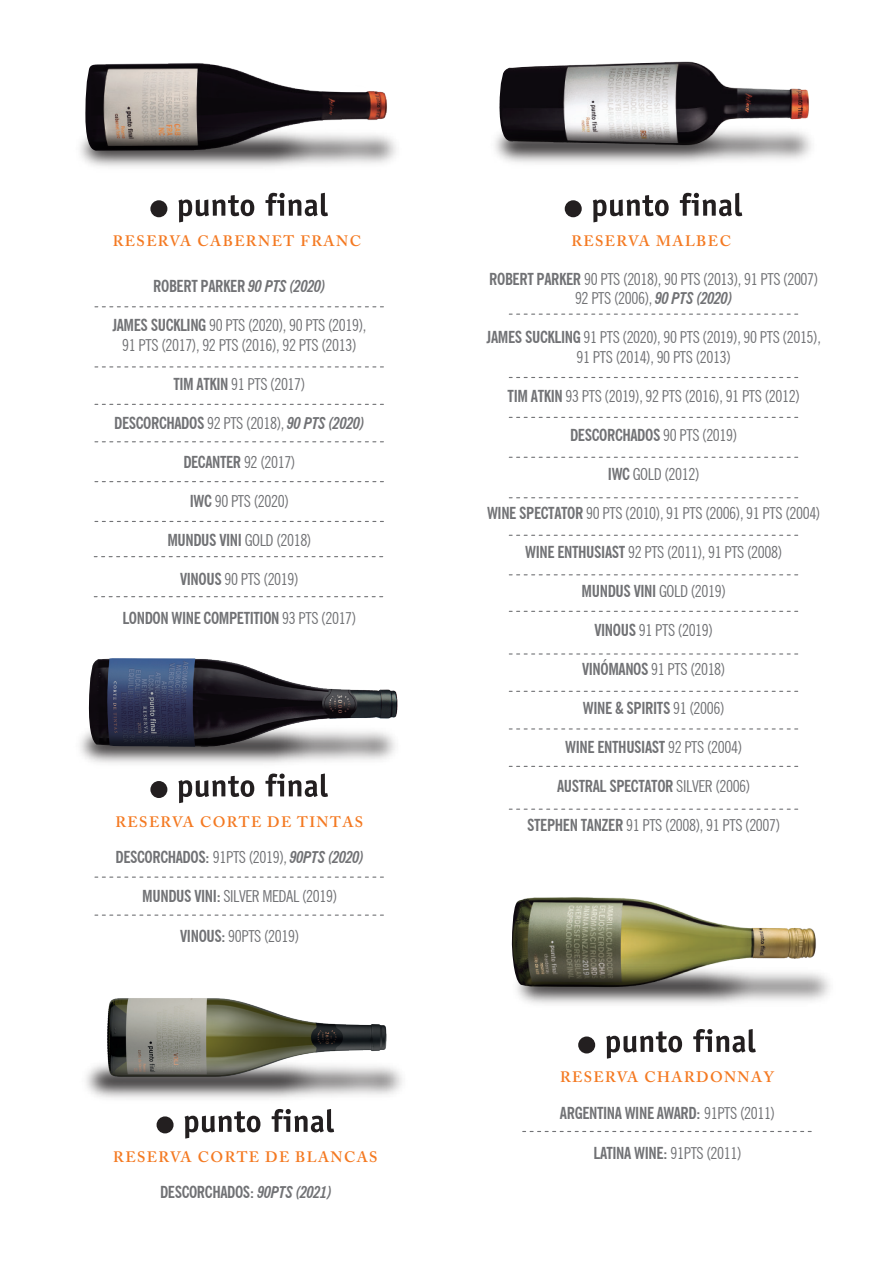
<style>
.page{position:relative;width:893px;height:1263px;background:#fff}
.page>*{position:absolute;margin:0;border:0;box-sizing:border-box;transform-origin:0 0}
.t1{font:condensed 16.5px/19.5px "News Gothic BT";letter-spacing:-.025em;color:#717275;text-align:center}
.t2{font:700 condensed 16.5px "News Gothic BT";letter-spacing:-.025em;color:#717275}
.t3{font:600 15px "Adobe Caslon Pro";letter-spacing:.09em;color:#f47921}
.s1{font-style:italic}
.s2{font-weight:700}
.s3{font-weight:400}
.s4{font-weight:700;font-style:italic}
</style>
<div class="page">
<svg style="left:179px;top:209px;width:75px;height:13px"></svg>
<svg style="left:268px;top:209px;width:60px;height:7px"></svg>
<div style="left:150px;top:200px;width:17px;height:17px;background:#231f20;border-radius:50%"></div>
<svg style="left:593px;top:205px;width:76px;height:17px"></svg>
<svg style="left:682px;top:205px;width:60px;height:11px"></svg>
<div style="left:565px;top:200px;width:17px;height:17px;background:#231f20;border-radius:50%"></div>
<svg style="left:606px;top:1046px;width:76px;height:12px"></svg>
<svg style="left:696px;top:1046px;width:60px;height:6px"></svg>
<div style="left:578px;top:1036px;width:17px;height:17px;background:#231f20;border-radius:50%"></div>
<img style="left:500px;top:61px;width:228px;height:26px">
<img style="left:565px;top:202px;width:175px;height:3px">
<img style="left:495px;top:87px;width:316px;height:115px">
<img style="left:86px;top:63px;width:230px;height:28px">
<img style="left:150px;top:206px;width:175px;height:3px">
<img style="left:80px;top:91px;width:316px;height:115px">
<img style="left:89px;top:658px;width:224px;height:29px">
<img style="left:80px;top:687px;width:318px;height:115px">
<img style="left:512px;top:897px;width:241px;height:31px">
<img style="left:578px;top:1043px;width:175px;height:3px">
<img style="left:511px;top:928px;width:319px;height:115px">
<svg style="left:95px;top:306px;width:288px;height:1px"></svg>
<svg style="left:95px;top:366px;width:288px;height:1px"></svg>
<svg style="left:95px;top:404px;width:288px;height:1px"></svg>
<svg style="left:95px;top:441px;width:288px;height:1px"></svg>
<svg style="left:95px;top:481px;width:288px;height:1px"></svg>
<svg style="left:95px;top:521px;width:288px;height:1px"></svg>
<svg style="left:94px;top:556px;width:289px;height:1px"></svg>
<svg style="left:94px;top:596px;width:289px;height:1px"></svg>
<svg style="left:509px;top:314px;width:289px;height:1px"></svg>
<svg style="left:509px;top:377px;width:289px;height:1px"></svg>
<svg style="left:509px;top:417px;width:289px;height:1px"></svg>
<svg style="left:509px;top:457px;width:289px;height:1px"></svg>
<svg style="left:509px;top:497px;width:289px;height:1px"></svg>
<svg style="left:509px;top:535px;width:289px;height:1px"></svg>
<svg style="left:509px;top:574px;width:289px;height:1px"></svg>
<svg style="left:509px;top:611px;width:289px;height:1px"></svg>
<svg style="left:509px;top:653px;width:289px;height:1px"></svg>
<svg style="left:509px;top:691px;width:289px;height:1px"></svg>
<svg style="left:509px;top:728px;width:289px;height:1px"></svg>
<svg style="left:509px;top:766px;width:289px;height:1px"></svg>
<svg style="left:509px;top:809px;width:289px;height:1px"></svg>
<svg style="left:95px;top:876px;width:288px;height:2px"></svg>
<svg style="left:523px;top:1131px;width:288px;height:1px"></svg>
<svg style="left:95px;top:914px;width:288px;height:2px"></svg>
<img style="left:107px;top:998px;width:204px;height:24px">
<img style="left:86px;top:1022px;width:316px;height:116px">
<p class="t3" style="left:113px;top:232px;width:250px">RESERVA CABERNET FRANC</p>
<p class="t3" style="left:571px;top:232px;width:161px">RESERVA MALBEC</p>
<p class="t2" style="left:153px;top:276px;width:174px">ROBERT PARKER <span class="s1">90 PTS (2020)</span></p>
<p class="t1" style="left:112px;top:315px;width:255px"><span class="s2">JAMES SUCKLING</span> 90 PTS (2020), 90 PTS (2019),<br>91 PTS (2017), 92 PTS (2016), 92 PTS (2013)</p>
<p class="t1" style="left:173px;top:374px;width:134px"><span class="s2">TIM ATKIN</span> 91 PTS (2017)</p>
<p class="t2" style="left:114px;top:413px;width:252px">DESCORCHADOS <span class="s3">92 PTS (2018),</span> <span class="s1">90 PTS (2020)</span></p>
<p class="t2" style="left:183px;top:452px;width:114px">DECANTER <span class="s3">92 (2017)</span></p>
<p class="t1" style="left:190px;top:491px;width:101px"><span class="s2">IWC</span> 90 PTS (2020)</p>
<p class="t2" style="left:167px;top:530px;width:146px">MUNDUS VINI <span class="s3">GOLD (2018)</span></p>
<p class="t1" style="left:180px;top:569px;width:120px"><span class="s2">VINOUS</span> 90 PTS (2019)</p>
<p class="t2" style="left:122px;top:608px;width:236px">LONDON WINE COMPETITION <span class="s3">93 PTS (2017)</span></p>
<p class="t3" style="left:115px;top:813px;width:249px">RESERVA CORTE DE TINTAS</p>
<p class="t2" style="left:115px;top:847px;width:250px">DESCORCHADOS: <span class="s3">91PTS (2019),</span> <span class="s1">90PTS (2020)</span></p>
<p class="t1" style="left:142px;top:886px;width:196px"><span class="s2">MUNDUS VINI:</span> SILVER MEDAL (2019)</p>
<p class="t1" style="left:180px;top:926px;width:121px"><span class="s2">VINOUS:</span> 90PTS (2019)</p>
<p class="t3" style="left:113px;top:1148px;width:266px">RESERVA CORTE DE BLANCAS</p>
<p class="t2" style="left:160px;top:1182px;width:173px">DESCORCHADOS: <span class="s1">90PTS (2021)</span></p>
<p class="t1" style="left:489px;top:269px;width:331px"><span class="s2">ROBERT PARKER</span> 90 PTS (2018), 90 PTS (2013), 91 PTS (2007)<br>92 PTS (2006), <span class="s4">90 PTS (2020)</span></p>
<p class="t1" style="left:487px;top:327px;width:336px"><span class="s2">JAMES SUCKLING</span> 91 PTS (2020), 90 PTS (2019), 90 PTS (2015),<br>91 PTS (2014), 90 PTS (2013)</p>
<p class="t1" style="left:508px;top:386px;width:294px"><span class="s2">TIM ATKIN</span> 93 PTS (2019), 92 PTS (2016), 91 PTS (2012)</p>
<p class="t2" style="left:570px;top:425px;width:169px">DESCORCHADOS <span class="s3">90 PTS (2019)</span></p>
<p class="t1" style="left:608px;top:464px;width:93px"><span class="s2">IWC</span> GOLD (2012)</p>
<p class="t1" style="left:487px;top:503px;width:335px"><span class="s2">WINE SPECTATOR</span> 90 PTS (2010), 91 PTS (2006), 91 PTS (2004)</p>
<p class="t1" style="left:525px;top:542px;width:259px"><span class="s2">WINE ENTHUSIAST</span> 92 PTS (2011), 91 PTS (2008)</p>
<p class="t2" style="left:582px;top:581px;width:146px">MUNDUS VINI <span class="s3">GOLD (2019)</span></p>
<p class="t1" style="left:594px;top:620px;width:120px"><span class="s2">VINOUS</span> 91 PTS (2019)</p>
<p class="t1" style="left:582px;top:659px;width:145px"><span class="s2">VINÓMANOS</span> 91 PTS (2018)</p>
<p class="t2" style="left:583px;top:698px;width:143px">WINE &amp; SPIRITS <span class="s3">91 (2006)</span></p>
<p class="t2" style="left:565px;top:737px;width:179px">WINE ENTHUSIAST <span class="s3">92 PTS (2004)</span></p>
<p class="t2" style="left:557px;top:776px;width:195px">AUSTRAL SPECTATOR <span class="s3">SILVER (2006)</span></p>
<p class="t1" style="left:527px;top:815px;width:255px"><span class="s2">STEPHEN TANZER</span> 91 PTS (2008), 91 PTS (2007)</p>
<p class="t3" style="left:560px;top:1068px;width:216px">RESERVA CHARDONNAY</p>
<p class="t2" style="left:560px;top:1103px;width:217px">ARGENTINA WINE AWARD: <span class="s3">91PTS (2011)</span></p>
<p class="t2" style="left:593px;top:1142px;width:150px">LATINA WINE: <span class="s3">91PTS (2011)</span></p>
</div>
